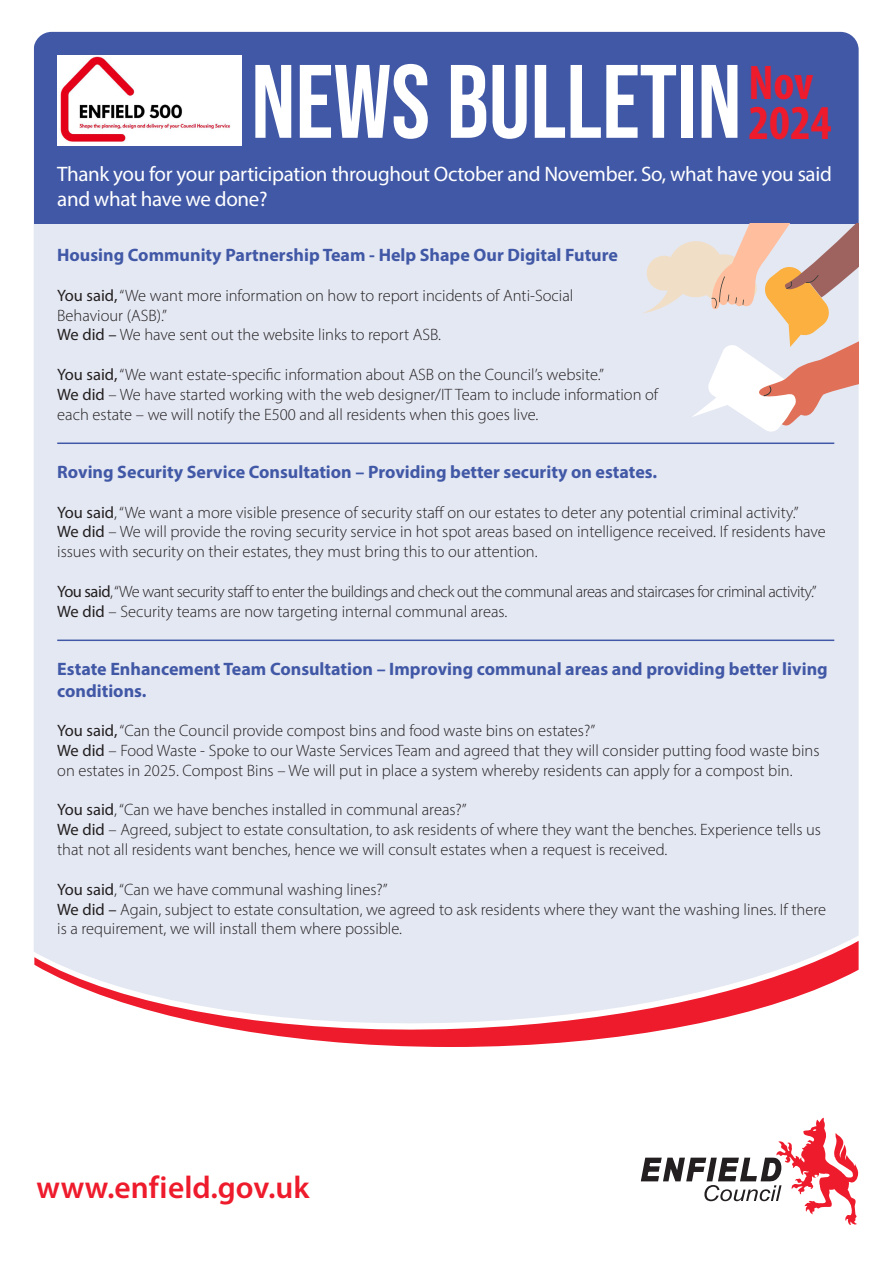
<style>
.page{position:relative;width:893px;height:1263px;background:#fff}
.page>*{position:absolute;margin:0;border:0;box-sizing:border-box;transform-origin:0 0}
.t1{font:700 104.1px "Bebas Neue Pro";color:#fff}
.t2{font:700 condensed 48.9px/40.5px "Myriad Pro";color:#ee1b2c}
.t3{font:600 31.5px "Myriad Pro";color:#ee1b2c}
.t4{font:21px/25.2px "Myriad Pro";letter-spacing:-.015em;color:#fff}
.Headings_line{font:700 18px/21.6px "Myriad Pro";color:#4158a6}
.Headings{font:700 18px "Myriad Pro";color:#4158a6}
.t5{font:300 16.5px/19.8px "Myriad Pro";color:#231f20}
.t6{font:300 16.5px "Myriad Pro";letter-spacing:-.03em;color:#231f20}
.s1{font-weight:400}
</style>
<div class="page">
<div style="left:34px;top:32px;width:825px;height:1195px;background:#e4e8f3;border-radius:18px"></div>
<div style="left:34px;top:32px;width:825px;height:191px;background:#4158a6"></div>
<div style="left:34px;top:1047px;width:825px;height:180px;background:#fff"></div>
<svg style="left:34px;top:941px;width:825px;height:106px"></svg>
<svg style="left:641px;top:1118px;width:217px;height:107px;background:#e7cdcf"></svg>
<hr style="left:57px;top:442px;width:777px;height:2px;background:#4158a6">
<hr style="left:57px;top:639px;width:777px;height:2px;background:#4158a6">
<svg style="left:642px;top:223px;width:217px;height:209px"></svg>
<img style="left:57px;top:55px;width:185px;height:90px">
<p class="t1" style="left:251px;top:42px;width:492px">NEWS BULLETIN</p>
<p class="t2" style="left:748px;top:61px;width:85px">Nov<br>2024</p>
<p class="t4" style="left:57px;top:161px;width:776px">Thank you for your participation throughout October and November. So, what have you said and what have we done?</p>
<p class="Headings" style="left:57px;top:243px;width:562px">Housing Community Partnership Team - Help Shape Our Digital Future</p>
<p class="t5" style="left:57px;top:285px;width:518px"><span class="s1">You said,</span> “We want more information on how to report incidents of Anti-Social<br>Behaviour (ASB).”</p>
<p class="t5" style="left:57px;top:325px;width:385px"><span class="s1">We did –</span> We have sent out the website links to report ASB.</p>
<p class="t5" style="left:57px;top:364px;width:548px"><span class="s1">You said,</span> “We want estate-specific information about ASB on the Council’s website.”</p>
<p class="t5" style="left:57px;top:384px;width:603px"><span class="s1">We did</span> – We have started working with the web designer/IT Team to include information of each estate – we will notify the E500 and all residents when this goes live.</p>
<p class="Headings_line" style="left:57px;top:461px;width:601px">Roving Security Service Consultation – Providing better security on estates.</p>
<p class="t5" style="left:57px;top:502px;width:743px"><span class="s1">You said</span>, “We want a more visible presence of security staff on our estates to deter any potential criminal activity.”</p>
<p class="t5" style="left:57px;top:522px;width:770px"><span class="s1">We did</span> – We will provide the roving security service in hot spot areas based on intelligence received. If residents have issues with security on their estates, they must bring this to our attention.</p>
<p class="t6" style="left:57px;top:581px;width:761px"><span class="s1">You said</span>, “We want security staff to enter the buildings and check out the communal areas and staircases for criminal activity.”</p>
<p class="t5" style="left:57px;top:601px;width:452px"><span class="s1">We did</span> – Security teams are now targeting internal communal areas.</p>
<p class="Headings_line" style="left:57px;top:658px;width:772px">Estate Enhancement Team Consultation – Improving communal areas and providing better living conditions.</p>
<p class="t5" style="left:57px;top:721px;width:539px"><span class="s1">You said,</span> “Can the Council provide compost bins and food waste bins on estates?”</p>
<p class="t5" style="left:57px;top:740px;width:764px"><span class="s1">We did</span> – Food Waste - Spoke to our Waste Services Team and agreed that they will consider putting food waste bins on estates in 2025. Compost Bins – We will put in place a system whereby residents can apply for a compost bin.</p>
<p class="t5" style="left:57px;top:800px;width:411px"><span class="s1">You said</span>, “Can we have benches installed in communal areas?”</p>
<p class="t5" style="left:57px;top:820px;width:765px"><span class="s1">We did</span> – Agreed, subject to estate consultation, to ask residents of where they want the benches. Experience tells us that not all residents want benches, hence we will consult estates when a request is received.</p>
<p class="t5" style="left:57px;top:879px;width:332px"><span class="s1">You said</span>, “Can we have communal washing lines?”</p>
<p class="t5" style="left:57px;top:899px;width:770px"><span class="s1">We did –</span> Again, subject to estate consultation, we agreed to ask residents where they want the washing lines. If there is a requirement, we will install them where possible.</p>
<p class="t3" style="left:37px;top:1167px;width:274px">www.enfield.gov.uk</p>
</div>
